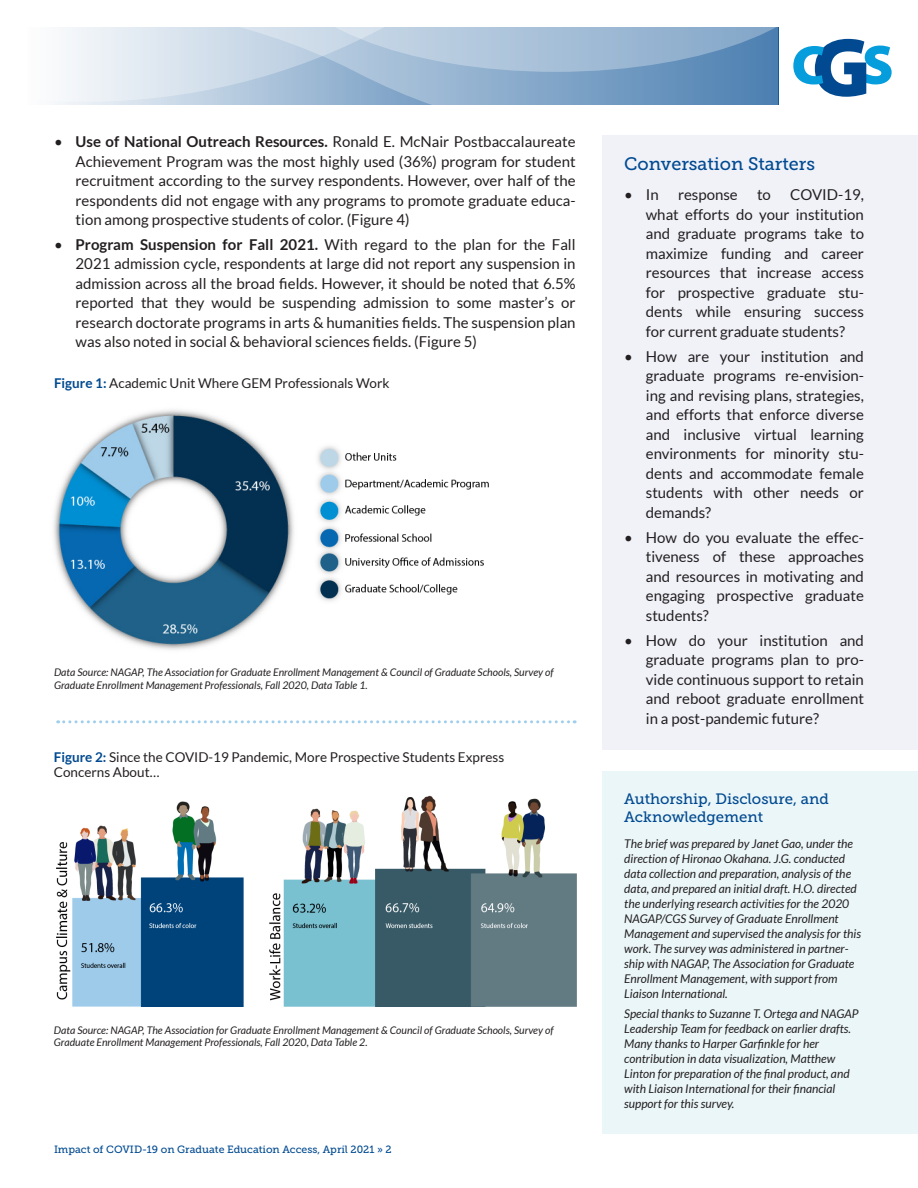
<style>
.page{position:relative;width:918px;height:1188px;background:#fff}
.page>*{position:absolute;margin:0;border:0;box-sizing:border-box;transform-origin:0 0}
.body-subhead{font:18px "Museo Slab 500";color:#014a91}
.body-bullet{font:15px/19.5px "Lato";color:#231f20;text-align:justify}
.end_note-title{font:15px/18px "Museo Slab 500";color:#014a91}
.table_title{font:13.5px/15.8px "Lato";color:#231f20}
.end_note-italic{font:italic 12px/15px "Lato";color:#231f20}
.table-note_source_it{font:italic 10.5px/12.8px "Lato";color:#231f20}
.t1{font:10.5px "Museo Slab 500";color:#014a91}
.s1{font-weight:700}
.s2{font-weight:700;color:#014a91}
</style>
<div class="page">
<svg style="left:55px;top:103px;width:723px;height:40px"></svg>
<svg style="left:55px;top:27px;width:724px;height:76px;background:#ccdae8"></svg>
<svg style="left:280px;top:27px;width:612px;height:70px;background:#94b5d2"></svg>
<div style="left:603px;top:135px;width:315px;height:615px;background:#f0f2f8"></div>
<img style="left:53px;top:410px;width:241px;height:240px">
<img style="left:317px;top:446px;width:172px;height:155px">
<svg style="left:58px;top:720px;width:517px;height:3px"></svg>
<img style="left:56px;top:795px;width:521px;height:211px">
<div style="left:44px;top:785px;width:123px;height:23px;background:#fff"></div>
<div style="left:603px;top:771px;width:315px;height:363px;background:#ebf6f8"></div>
<p class="body-bullet" style="left:76px;top:132px;width:502px;text-indent:-22px">• <span class="s1">Use of National Outreach Resources.</span> Ronald E. McNair Postbaccalaureate Achievement Program was the most highly used (36%) program for student recruitment according to the survey respondents. However, over half of the respondents did not engage with any programs to promote graduate educa&shy;tion among prospective students of color. (Figure 4)</p>
<p class="body-bullet" style="left:76px;top:235px;width:502px;text-indent:-22px">• <span class="s1">Program Suspension for Fall 2021.</span> With regard to the plan for the Fall 2021 admission cycle, respondents at large did not report any suspension in admission across all the broad fields. However, it should be noted that 6.5% reported that they would be suspending admission to some master’s or research doctorate programs in arts &amp; humanities fields. The suspension plan was also noted in social &amp; behavioral sciences fields. (Figure 5)</p>
<p class="table_title" style="left:54px;top:375px;width:337px"><span class="s2">Figure 1:</span> Academic Unit Where GEM Professionals Work</p>
<p class="table-note_source_it" style="left:54px;top:666px;width:501px">Data Source: NAGAP, The Association for Graduate Enrollment Management &amp; Council of Graduate Schools, Survey of<br>Graduate Enrollment Management Professionals, Fall 2020, Data Table 1.</p>
<p class="table_title" style="left:54px;top:749px;width:452px"><span class="s2">Figure 2:</span> Since the COVID-19 Pandemic, More Prospective Students Express<br>Concerns About…</p>
<p class="table-note_source_it" style="left:54px;top:1024px;width:501px">Data Source: NAGAP, The Association for Graduate Enrollment Management &amp; Council of Graduate Schools, Survey of<br>Graduate Enrollment Management Professionals, Fall 2020, Data Table 2.</p>
<p class="t1" style="left:54px;top:1143px;width:339px">Impact of COVID-19 on Graduate Education Access, April 2021 » 2</p>
<p class="body-subhead" style="left:624px;top:154px;width:193px">Conversation Starters</p>
<p class="body-bullet" style="left:624px;top:185px;width:36px">• In</p>
<p class="body-bullet" style="left:678px;top:185px;width:61px">response</p>
<p class="body-bullet" style="left:757px;top:185px;width:15px">to</p>
<p class="body-bullet" style="left:646px;top:185px;width:220px;text-indent:144px">COVID-19, what efforts do your institution and graduate programs take to maximize funding and career resources that increase access for prospective graduate stu&shy;dents while ensuring success for current graduate students?</p>
<p class="body-bullet" style="left:646px;top:347px;width:220px;text-indent:-22px">• How are your institution and graduate programs re-envision&shy;ing and revising plans, strategies, and efforts that enforce diverse and inclusive virtual learning environments for minority stu&shy;dents and accommodate female students with other needs or demands?</p>
<p class="body-bullet" style="left:646px;top:527px;width:220px;text-indent:-22px">• How do you evaluate the effec&shy;tiveness of these approaches and resources in motivating and engaging prospective graduate students?</p>
<p class="body-bullet" style="left:646px;top:630px;width:220px;text-indent:-22px">• How do your institution and graduate programs plan to pro&shy;vide continuous support to retain and reboot graduate enrollment in a post-pandemic future?</p>
<p class="end_note-title" style="left:624px;top:790px;width:206px">Authorship, Disclosure, and<br>Acknowledgement</p>
<p class="end_note-italic" style="left:624px;top:836px;width:238px">The brief was prepared by Janet Gao, under the direction of Hironao Okahana. J.G. conducted data collection and preparation, analysis of the data, and prepared an initial draft. H.O. directed the underlying research activities for the 2020<br>NAGAP/CGS Survey of Graduate Enrollment Management and supervised the analysis for this work. The survey was administered in partner&shy;ship with NAGAP, The Association for Graduate Enrollment Management, with support from Liaison International.</p>
<p class="end_note-italic" style="left:624px;top:1007px;width:236px">Special thanks to Suzanne T. Ortega and NAGAP Leadership Team for feedback on earlier drafts.<br>Many thanks to Harper Garfinkle for her contribution in data visualization, Matthew Linton for preparation of the final product, and with Liaison International for their financial support for this survey.</p>
</div>
